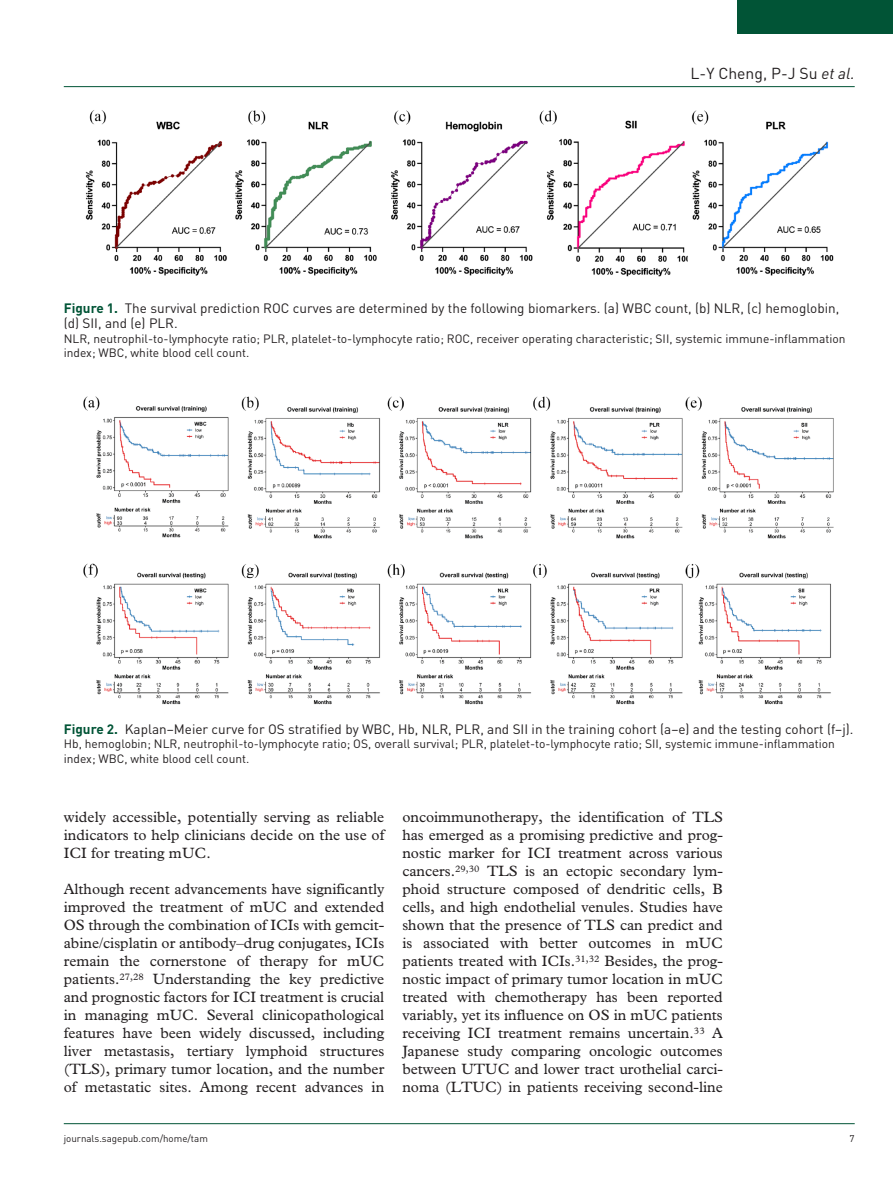
<style>
.page{position:relative;width:893px;height:1191px;background:#fff}
.page>*{position:absolute;margin:0;border:0;box-sizing:border-box;transform-origin:0 0}
.t1{font:15.75px "DIN";color:#231f20}
.t2{font:15px/18px "Plantin Std";color:#231f20;text-align:justify}
.t3{font:13.5px/15.8px "DIN";color:#231f20}
.t4{font:12px/14.2px "DIN";color:#231f20}
.t5{font:9.75px "DIN";color:#231f20}
.s1{font-style:italic}
.s2{font-weight:700;color:#015436}
</style>
<div class="page">
<hr style="left:64px;top:86px;width:791px;height:1px;background:#015436">
<hr style="left:64px;top:1123px;width:791px;height:1px;background:#015436">
<div style="left:738px;top:0;width:155px;height:34px;background:#015436"></div>
<img style="left:85px;top:110px;width:749px;height:167px">
<img style="left:83px;top:396px;width:751px;height:309px">
<p class="t1" style="left:691px;top:63px;width:166px">L-Y Cheng, P-J Su <span class="s1">et al.</span></p>
<p class="t3" style="left:64px;top:299px;width:777px"><span class="s2">Figure 1.</span> The survival prediction ROC curves are determined by the following biomarkers. (a) WBC count, (b) NLR, (c) hemoglobin, (d) SII, and (e) PLR.</p>
<p class="t4" style="left:64px;top:331px;width:783px">NLR, neutrophil-to-lymphocyte ratio; PLR, platelet-to-lymphocyte ratio; ROC, receiver operating characteristic; SII, systemic immune-inflammation index; WBC, white blood cell count.</p>
<p class="t3" style="left:64px;top:721px;width:791px"><span class="s2">Figure 2.</span> Kaplan–Meier curve for OS stratified by WBC, Hb, NLR, PLR, and SII in the training cohort (a–e) and the testing cohort (f–j).</p>
<p class="t4" style="left:64px;top:737px;width:773px">Hb, hemoglobin; NLR, neutrophil-to-lymphocyte ratio; OS, overall survival; PLR, platelet-to-lymphocyte ratio; SII, systemic immune-inflammation index; WBC, white blood cell count.</p>
<p class="t2" style="left:64px;top:808px;width:322px">widely accessible, potentially serving as reliable indicators to help clinicians decide on the use of ICI for treating mUC.</p>
<p class="t2" style="left:64px;top:880px;width:322px">Although recent advancements have significantly improved the treatment of mUC and extended OS through the combination of ICIs with gemcit&shy;abine/cisplatin or antibody–drug conjugates, ICIs remain the cornerstone of therapy for mUC patients.<sup>27,28</sup> Understanding the key predictive and prognostic factors for ICI treatment is crucial in managing mUC. Several clinicopathological features have been widely discussed, including liver metastasis, tertiary lymphoid structures (TLS), primary tumor location, and the number of metastatic sites. Among recent advances in</p>
<p class="t2" style="left:402px;top:808px;width:322px">oncoimmunotherapy, the identification of TLS has emerged as a promising predictive and prog&shy;nostic marker for ICI treatment across various cancers.<sup>29,30</sup> TLS is an ectopic secondary lym&shy;phoid structure composed of dendritic cells, B cells, and high endothelial venules. Studies have shown that the presence of TLS can predict and is associated with better outcomes in mUC patients treated with ICIs.<sup>31,32</sup> Besides, the prog&shy;nostic impact of primary tumor location in mUC treated with chemotherapy has been reported variably, yet its influence on OS in mUC patients receiving ICI treatment remains uncertain.<sup>33</sup> A Japanese study comparing oncologic outcomes between UTUC and lower tract urothelial carci&shy;noma (LTUC) in patients receiving second-line</p>
<p class="t5" style="left:64px;top:1132px;width:146px">journals.sagepub.com/home/tam</p>
<p class="t5" style="left:850px;top:1132px;width:7px">7</p>
</div>
